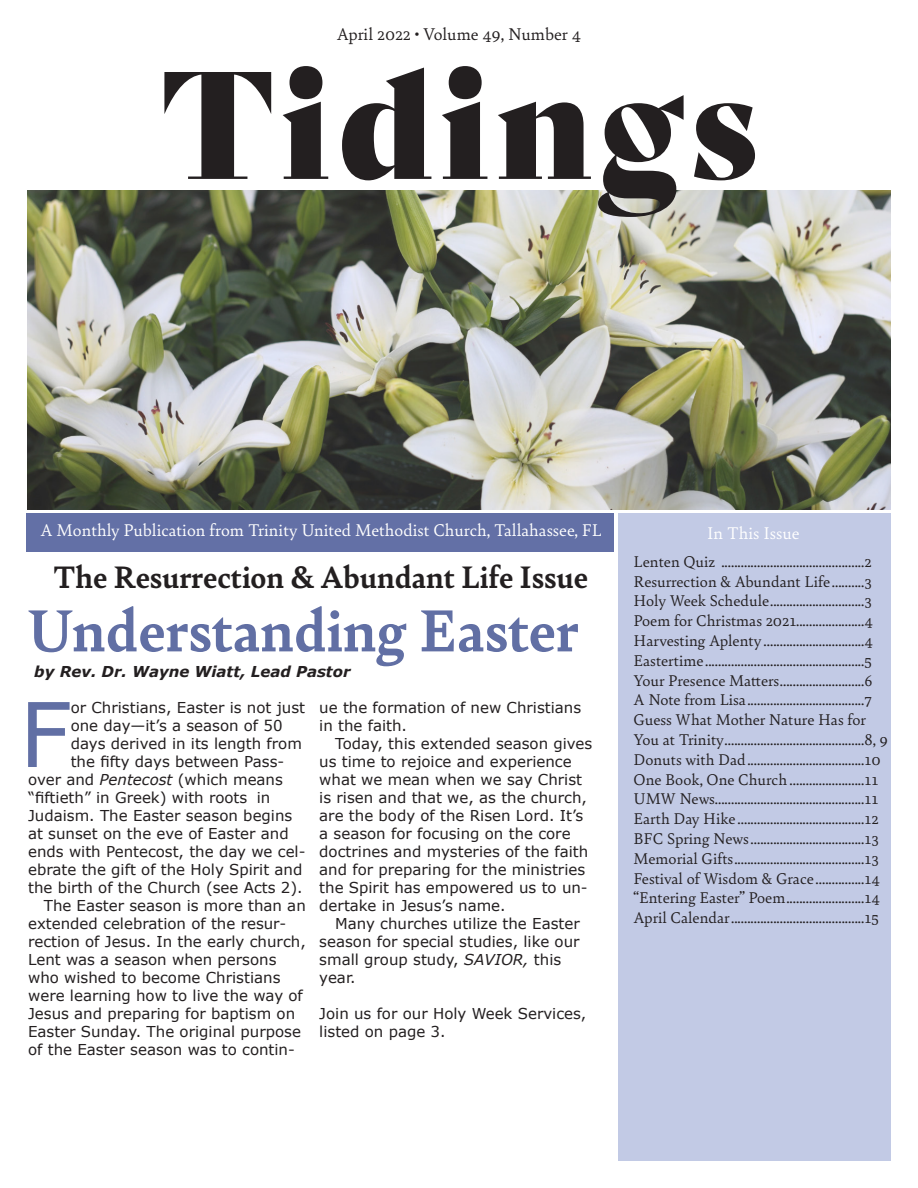
<style>
.page{position:relative;width:918px;height:1188px;background:#fff}
.page>*{position:absolute;margin:0;border:0;box-sizing:border-box;transform-origin:0 0}
.t1{font:148.5px "Bely Display";letter-spacing:.04em;color:#231f20}
.Drop_Cap{font:89.25px "Verdana";color:#616fa4}
.Article_Heading{font:700 63px "Bely";color:#616fa4}
.Article_Heading-2{font:700 33px "Bely";color:#231f20}
.t2{font:18px "Bely";color:#fff}
.t3{font:18px "Bely";color:#231f20}
.t4{font:16.5px/19.8px "Bely";color:#231f20}
.Drop_Cap-2{font:15px/18px "Verdana";color:#231f20}
.t5{font:italic 700 15px "Verdana";color:#231f20}
.s1{font-style:italic}
</style>
<div class="page">
<img style="left:27px;top:191px;width:864px;height:319px">
<div style="left:618px;top:514px;width:273px;height:647px;background:#c2cae5"></div>
<div style="left:26px;top:514px;width:587px;height:38px;background:#6370a6"></div>
<p class="t3" style="left:337px;top:21px;width:246px">April 2022 • Volume 49, Number 4</p>
<p class="t1" style="left:161px;top:5px;width:598px">Tidings</p>
<p class="t2" style="left:41px;top:517px;width:563px">A Monthly Publication from Trinity United Methodist Church, Tallahassee, FL</p>
<p class="t2" style="left:707px;top:520px;width:94px">In This Issue</p>
<p class="Article_Heading-2" style="left:53px;top:554px;width:536px">The Resurrection &amp; Abundant Life Issue</p>
<p class="Article_Heading" style="left:26px;top:586px;width:554px">Understanding Easter</p>
<p class="t5" style="left:34px;top:661px;width:318px">by Rev. Dr. Wayne Wiatt, Lead Pastor</p>
<p class="Drop_Cap" style="left:19px;top:673px;width:53px">F</p>
<p class="Drop_Cap-2" style="left:71px;top:698px;width:236px">or Christians, Easter is not just</p>
<p class="Drop_Cap-2" style="left:319px;top:698px;width:263px">ue the formation of new Christians in the faith.</p>
<p class="Drop_Cap-2" style="left:319px;top:734px;width:275px;text-indent:16px">Today, this extended season gives us time to rejoice and experience what we mean when we say Christ is risen and that we, as the church, are the body of the Risen Lord. It’s a season for focusing on the core doctrines and mysteries of the faith and for preparing for the ministries the Spirit has empowered us to un&shy;dertake in Jesus’s name.</p>
<p class="Drop_Cap-2" style="left:319px;top:914px;width:262px;text-indent:16px">Many churches utilize the Easter season for special studies, like our small group study, <span class="s1">SAVIOR,</span> this year.</p>
<p class="Drop_Cap-2" style="left:319px;top:1004px;width:269px">Join us for our Holy Week Services, listed on page 3.</p>
<p class="Drop_Cap-2" style="left:71px;top:716px;width:213px">one day—it’s a season of 50</p>
<p class="Drop_Cap-2" style="left:71px;top:734px;width:233px">days derived in its length from</p>
<p class="Drop_Cap-2" style="left:71px;top:752px;width:215px">the fifty days between Pass-</p>
<p class="Drop_Cap-2" style="left:28px;top:770px;width:256px">over and <span class="s1">Pentecost</span> (which means</p>
<p class="Drop_Cap-2" style="left:28px;top:788px;width:244px">“fiftieth” in Greek) with roots in</p>
<p class="Drop_Cap-2" style="left:28px;top:806px;width:266px">Judaism. The Easter season begins</p>
<p class="Drop_Cap-2" style="left:28px;top:824px;width:262px">at sunset on the eve of Easter and</p>
<p class="Drop_Cap-2" style="left:28px;top:842px;width:279px">ends with Pentecost, the day we cel-</p>
<p class="Drop_Cap-2" style="left:28px;top:860px;width:276px">ebrate the gift of the Holy Spirit and</p>
<p class="Drop_Cap-2" style="left:28px;top:878px;width:276px">the birth of the Church (see Acts 2).</p>
<p class="Drop_Cap-2" style="left:28px;top:896px;width:279px;text-indent:16px">The Easter season is more than an extended celebration of the resur&shy;rection of Jesus. In the early church, Lent was a season when persons who wished to become Christians were learning how to live the way of Jesus and preparing for baptism on Easter Sunday. The original purpose of the Easter season was to contin-</p>
<p class="t4" style="left:634px;top:551px;width:240px">Lenten Quiz ............................................2</p>
<p class="t4" style="left:634px;top:570px;width:240px">Resurrection &amp; Abundant Life..........3</p>
<p class="t4" style="left:634px;top:590px;width:240px">Holy Week Schedule.............................3</p>
<p class="t4" style="left:634px;top:610px;width:241px">Poem for Christmas 2021.....................4</p>
<p class="t4" style="left:634px;top:630px;width:241px">Harvesting Aplenty ...............................4</p>
<p class="t4" style="left:634px;top:650px;width:240px">Eastertime.................................................5</p>
<p class="t4" style="left:634px;top:669px;width:241px">Your Presence Matters..........................6</p>
<p class="t4" style="left:634px;top:689px;width:240px">A Note from Lisa....................................7</p>
<p class="t4" style="left:634px;top:709px;width:256px">Guess What Mother Nature Has for<br>You at Trinity...........................................8, 9</p>
<p class="t4" style="left:634px;top:749px;width:249px">Donuts with Dad....................................10</p>
<p class="t4" style="left:634px;top:768px;width:246px">One Book, One Church .......................11</p>
<p class="t4" style="left:634px;top:788px;width:246px">UMW News..............................................11</p>
<p class="t4" style="left:634px;top:808px;width:247px">Earth Day Hike .......................................12</p>
<p class="t4" style="left:634px;top:828px;width:247px">BFC Spring News...................................13</p>
<p class="t4" style="left:634px;top:848px;width:247px">Memorial Gifts........................................13</p>
<p class="t4" style="left:634px;top:867px;width:248px">Festival of Wisdom &amp; Grace ...............14</p>
<p class="t4" style="left:634px;top:887px;width:248px">“Entering Easter” Poem........................14</p>
<p class="t4" style="left:634px;top:907px;width:246px">April Calendar.........................................15</p>
</div>
